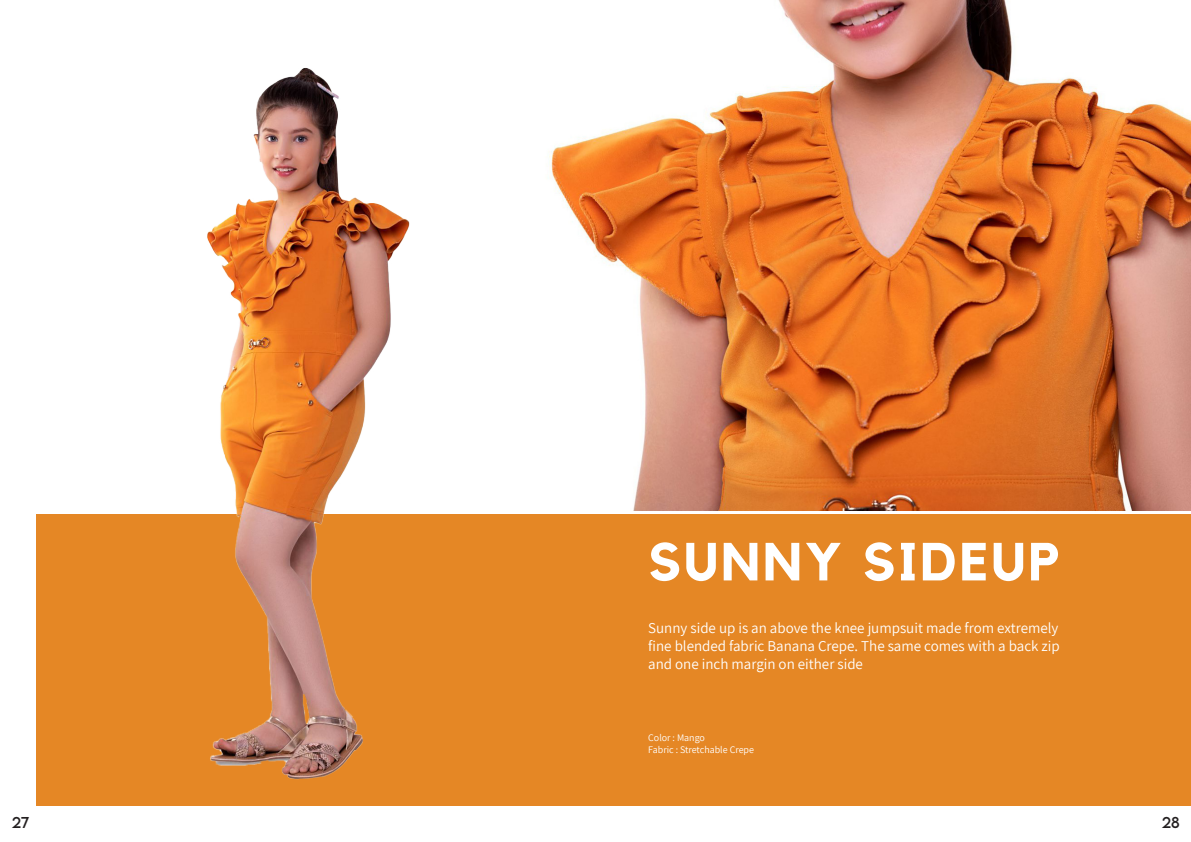
<style>
.page{position:relative;width:1191px;height:842px;background:#fff}
.page>*{position:absolute;margin:0;border:0;box-sizing:border-box;transform-origin:0 0}
.t1{font:700 53px "Kollektif";letter-spacing:.06em;color:#fff}
.t2{font:15px/18px "Assistant";color:#fff;text-align:justify}
.t3{font:14px "LEMONMILK";color:#231f20}
.t4{font:10px "Assistant";color:#fff}
</style>
<div class="page">
<div style="left:36px;top:514px;width:1155px;height:292px;background:#e58725"></div>
<img style="left:559px;top:0;width:632px;height:510px">
<img style="left:207px;top:68px;width:352px;height:712px">
<p class="t1" style="left:648px;top:531px;width:412px">SUNNY SIDEUP</p>
<p class="t2" style="left:648px;top:618px;width:413px">Sunny side up is an above the knee jumpsuit made from extremely fine blended fabric Banana Crepe. The same comes with a back zip and one inch margin on either side</p>
<p class="t4" style="left:648px;top:731px;width:58px">Color : Mango</p>
<p class="t4" style="left:648px;top:743px;width:107px">Fabric : Stretchable Crepe</p>
<p class="t3" style="left:12px;top:813px;width:19px">27</p>
<p class="t3" style="left:1161px;top:813px;width:19px">28</p>
</div>
